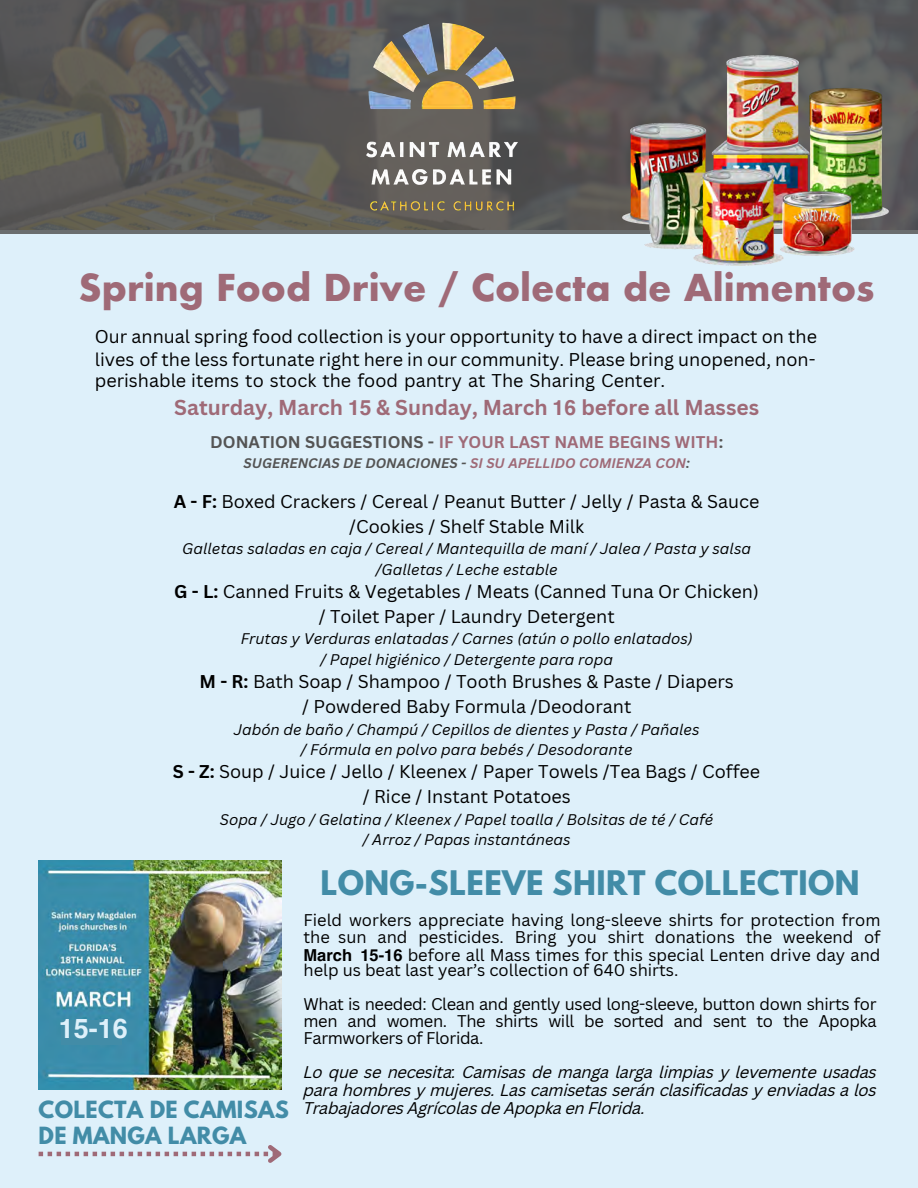
<style>
.page{position:relative;width:918px;height:1188px;background:#def0fa}
.page>*{position:absolute;margin:0;border:0;box-sizing:border-box;transform-origin:0 0}
.t1{font:700 36px "Futura";color:#9f6a77}
.t2{font:700 30px "League Spartan";letter-spacing:.015em;color:#428ca7}
.t3{font:700 27px "Helvetica";color:#def0fa}
.t4{font:700 21px "Canva Sans";color:#9f6a77}
.t5{font:700 21px "League Spartan";letter-spacing:.015em;color:#428ca7}
.t6{font:18px/24.8px "Canva Sans";color:#000;text-align:center}
.t7{font:16.5px/17.4px "Canva Sans";letter-spacing:-.02em;color:#000}
.t8{font:italic 16.5px/18px "Canva Sans";letter-spacing:-.02em;color:#000}
.t9{font:700 16.5px "Canva Sans";color:#9f6a77}
.t10{font:italic 15px/20.2px "Canva Sans";color:#000;text-align:center}
.t11{font:italic 700 13.5px "Canva Sans";color:#545454}
.s1{font-family:"Helvetica"}
.s2{color:#545454}
.s3{color:#9f6a77}
.s4{font-weight:700}
.s5{font-family:"Helvetica";font-weight:700}
</style>
<div class="page">
<svg style="left:0;top:0;width:918px;height:233px;background:#5b5a57"></svg>
<img style="left:618px;top:53px;width:275px;height:213px">
<img style="left:239px;top:0;width:405px;height:229px">
<img style="left:39px;top:860px;width:243px;height:230px">
<svg style="left:39px;top:1145px;width:243px;height:18px"></svg>
<div style="left:62px;top:1020px;width:60px;height:25px;background:#428ca7"></div>
<p class="t1" style="left:79px;top:261px;width:797px">Spring Food Drive / Colecta de Alimentos</p>
<p class="t6" style="left:95px;top:325px;width:724px;line-height:22.2px;text-align:justify">Our annual spring food collection is your opportunity to have a direct impact on the lives of the less fortunate right here in our community. Please bring unopened, non&shy;perishable items to stock the food pantry at The Sharing Center.</p>
<p class="t4" style="left:174px;top:392px;width:586px">Saturday, March <span class="s1">15</span> &amp; Sunday, March <span class="s1">16</span> before all Masses</p>
<p class="t9" style="left:210px;top:430px;width:515px"><span class="s2">DONATION SUGGESTIONS -</span> IF YOUR LAST NAME BEGINS WITH<span class="s2">:</span></p>
<p class="t11" style="left:244px;top:454px;width:448px">SUGERENCIAS DE DONACIONES - <span class="s3">SI SU APELLIDO COMIENZA CON</span>:</p>
<p class="t6" style="left:174px;top:489px;width:587px"><span class="s4">A - F:</span> Boxed Crackers / Cereal / Peanut Butter / Jelly / Pasta &amp; Sauce /Cookies / Shelf Stable Milk</p>
<p class="t10" style="left:182px;top:538px;width:570px">Galletas saladas en caja / Cereal / Mantequilla de maní / Jalea / Pasta y salsa /Galletas / Leche estable</p>
<p class="t6" style="left:174px;top:579px;width:586px"><span class="s4">G - L:</span> Canned Fruits &amp; Vegetables / Meats (Canned Tuna Or Chicken) / Toilet Paper / Laundry Detergent</p>
<p class="t10" style="left:241px;top:628px;width:454px">Frutas y Verduras enlatadas / Carnes (atún o pollo enlatados) / Papel higiénico / Detergente para ropa</p>
<p class="t6" style="left:200px;top:669px;width:536px"><span class="s4">M - R:</span> Bath Soap / Shampoo / Tooth Brushes &amp; Paste / Diapers / Powdered Baby Formula /Deodorant</p>
<p class="t10" style="left:234px;top:719px;width:467px">Jabón de baño / Champú / Cepillos de dientes y Pasta / Pañales / Fórmula en polvo para bebés / Desodorante</p>
<p class="t6" style="left:173px;top:759px;width:589px"><span class="s4">S - Z:</span> Soup / Juice / Jello / Kleenex / Paper Towels /Tea Bags / Coffee / Rice / Instant Potatoes</p>
<p class="t10" style="left:220px;top:809px;width:495px">Sopa / Jugo / Gelatina / Kleenex / Papel toalla / Bolsitas de té / Café / Arroz / Papas instantáneas</p>
<h2 class="t2" style="left:320px;top:868px;width:541px">LONG-SLEEVE SHIRT COLLECTION</h2>
<h2 class="t7" style="left:304px;top:911px;width:579px;text-align:justify">Field workers appreciate having long-sleeve shirts for protection from the sun and pesticides. Bring you shirt donations the weekend of <span class="s5">March 15-16</span> before all Mass times for this special Lenten drive day and</h2>
<h2 class="t7" style="left:304px;top:953px;width:575px;line-height:33.8px">help us beat last year’s collection of 640 shirts.<br>What is needed: Clean and gently used long-sleeve, button down shirts for</h2>
<h2 class="t7" style="left:304px;top:1012px;width:575px;line-height:16.8px">men and women. The shirts will be sorted and sent to the Apopka<br>Farmworkers of Florida.</h2>
<h2 class="t8" style="left:304px;top:1064px;width:575px">Lo que se necesita: Camisas de manga larga limpias y levemente usadas para hombres y mujeres. Las camisetas serán clasificadas y enviadas a los</h2>
<p class="t3" style="left:59px;top:1012px;width:71px">15-16</p>
<p class="t5" style="left:39px;top:1099px;width:252px">COLECTA DE CAMISAS</p>
<h2 class="t8" style="left:304px;top:1100px;width:343px">Trabajadores Agrícolas de Apopka en Florida.</h2>
<p class="t5" style="left:39px;top:1125px;width:209px">DE MANGA LARGA</p>
</div>
